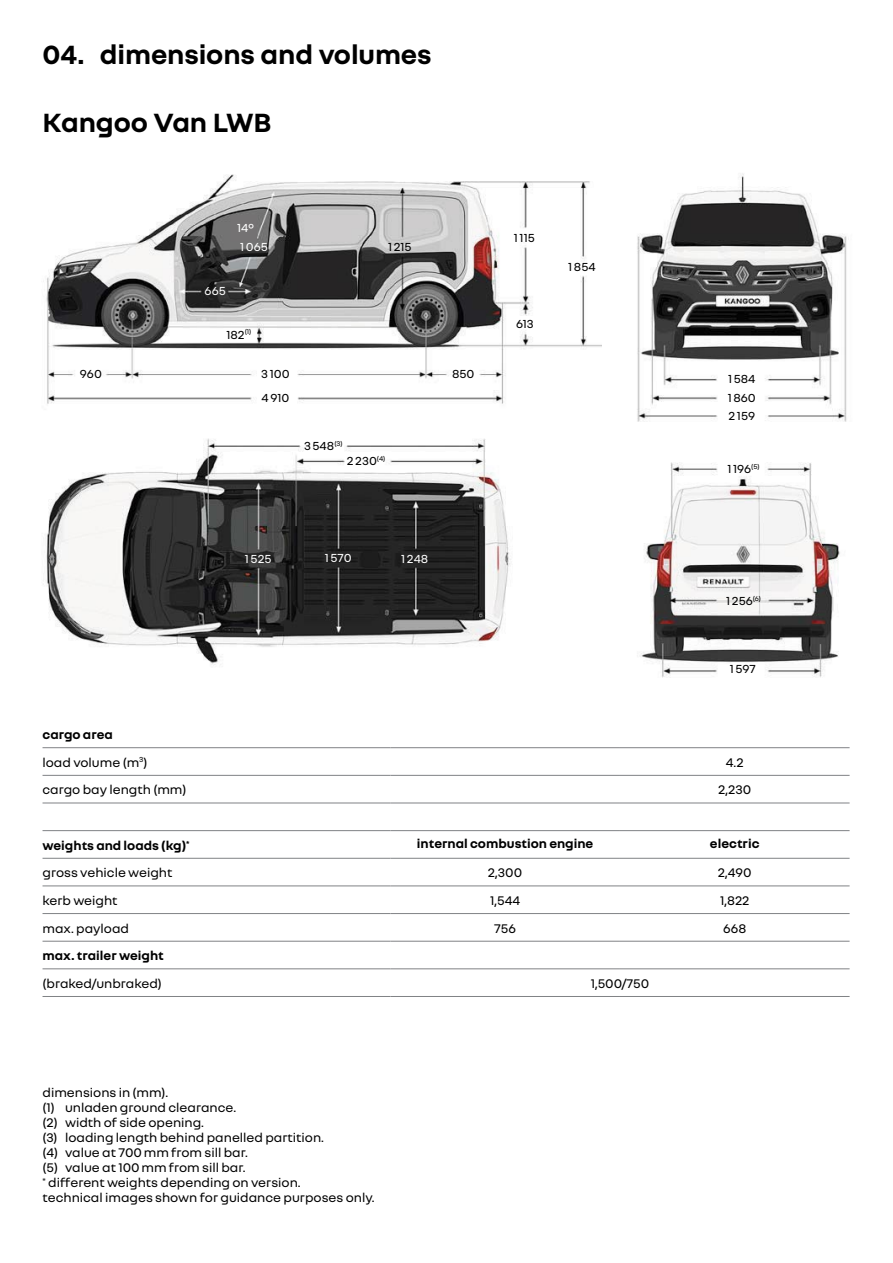
<style>
.page{position:relative;width:893px;height:1263px;background:#fff}
.page>*{position:absolute;margin:0;border:0;box-sizing:border-box;transform-origin:0 0}
.t1{font:700 28.5px "Nouvel R";letter-spacing:-.005em;color:#000}
.t2{font:16.8px "Nouvel R";color:#000}
.t3{font:700 16.8px "Nouvel R";color:#000}
.t4{font:13.5px/15px "Nouvel R";color:#000}
.t5{font:700 13.5px "Nouvel R";color:#000}
.t6{font:12.6px/23.7px "Nouvel R";color:#000}
.t7{font:12.6px "Nouvel R";color:#fff}
.s1{font-weight:700}
</style>
<div class="page">
<hr style="left:43px;top:747px;width:347px;height:1px;background:#808285">
<hr style="left:43px;top:830px;width:347px;height:1px;background:#808285">
<hr style="left:43px;top:858px;width:347px;height:1px;background:#808285">
<hr style="left:390px;top:747px;width:230px;height:1px;background:#808285">
<hr style="left:620px;top:747px;width:230px;height:1px;background:#808285">
<hr style="left:43px;top:775px;width:347px;height:1px;background:#808285">
<hr style="left:390px;top:775px;width:230px;height:1px;background:#808285">
<hr style="left:620px;top:775px;width:230px;height:1px;background:#808285">
<hr style="left:43px;top:803px;width:347px;height:1px;background:#808285">
<hr style="left:390px;top:803px;width:230px;height:1px;background:#808285">
<hr style="left:620px;top:803px;width:230px;height:1px;background:#808285">
<hr style="left:390px;top:830px;width:230px;height:1px;background:#808285">
<hr style="left:620px;top:830px;width:230px;height:1px;background:#808285">
<hr style="left:390px;top:858px;width:230px;height:1px;background:#808285">
<hr style="left:620px;top:858px;width:230px;height:1px;background:#808285">
<hr style="left:43px;top:886px;width:347px;height:1px;background:#808285">
<hr style="left:390px;top:886px;width:230px;height:1px;background:#808285">
<hr style="left:620px;top:886px;width:230px;height:1px;background:#808285">
<hr style="left:43px;top:913px;width:347px;height:1px;background:#808285">
<hr style="left:390px;top:913px;width:230px;height:1px;background:#808285">
<hr style="left:620px;top:913px;width:230px;height:1px;background:#808285">
<hr style="left:43px;top:941px;width:347px;height:1px;background:#808285">
<hr style="left:390px;top:941px;width:230px;height:1px;background:#808285">
<hr style="left:620px;top:941px;width:230px;height:1px;background:#808285">
<hr style="left:43px;top:968px;width:347px;height:1px;background:#808285">
<hr style="left:43px;top:996px;width:347px;height:1px;background:#808285">
<hr style="left:390px;top:968px;width:230px;height:1px;background:#808285">
<hr style="left:620px;top:968px;width:230px;height:1px;background:#808285">
<hr style="left:390px;top:996px;width:230px;height:1px;background:#808285">
<hr style="left:620px;top:996px;width:230px;height:1px;background:#808285">
<img style="left:601px;top:173px;width:246px;height:505px">
<img style="left:43px;top:438px;width:468px;height:227px">
<img style="left:46px;top:174px;width:555px;height:230px">
<h1 class="t1" style="left:43px;top:36px;width:391px">04. dimensions and volumes</h1>
<h1 class="t1" style="left:43px;top:104px;width:231px">Kangoo Van LWB</h1>
<p class="t7" style="left:237px;top:220px;width:19px">14°</p>
<p class="t7" style="left:205px;top:283px;width:23px">665</p>
<p class="t7" style="left:240px;top:239px;width:29px">1065</p>
<p class="t6" style="left:226px;top:322px;width:27px">182<sup>(1)</sup></p>
<p class="t6" style="left:388px;top:235px;width:25px">1215</p>
<p class="t6" style="left:261px;top:361px;width:30px">3100<br>4910</p>
<p class="t6" style="left:80px;top:361px;width:24px">960</p>
<p class="t6" style="left:452px;top:361px;width:24px">850</p>
<p class="t6" style="left:304px;top:434px;width:40px">3548<sup>(3)</sup></p>
<p class="t6" style="left:347px;top:449px;width:40px">2230<sup>(4)</sup></p>
<p class="t7" style="left:245px;top:550px;width:28px">1525</p>
<p class="t7" style="left:325px;top:550px;width:28px">1570</p>
<p class="t7" style="left:401px;top:550px;width:29px">1248</p>
<p class="t6" style="left:514px;top:225px;width:22px">1115</p>
<p class="t6" style="left:516px;top:312px;width:19px">613</p>
<p class="t6" style="left:568px;top:255px;width:29px">1854</p>
<p class="t4" style="left:43px;top:720px;width:106px;line-height:27.5px"><span class="s1">cargo area<br></span>load volume (m<sup>3</sup>)</p>
<p class="t6" style="left:728px;top:366px;width:29px">1584</p>
<p class="t6" style="left:728px;top:403px;width:28px">2159</p>
<p class="t6" style="left:728px;top:385px;width:30px">1860</p>
<p class="t6" style="left:727px;top:456px;width:34px">1196<sup>(5)</sup></p>
<p class="t6" style="left:726px;top:588px;width:36px">1256<sup>(6)</sup></p>
<p class="t6" style="left:730px;top:657px;width:27px">1597</p>
<p class="t4" style="left:726px;top:754px;width:19px">4.2</p>
<p class="t2" style="left:33px;top:774px;width:151px">with fixed partition</p>
<p class="t4" style="left:43px;top:782px;width:145px">cargo bay length (mm)</p>
<p class="t4" style="left:718px;top:782px;width:35px">2,230</p>
<p class="t5" style="left:43px;top:837px;width:149px">weights and loads (kg)<sup>*</sup></p>
<p class="t5" style="left:417px;top:834px;width:178px">internal combustion engine</p>
<p class="t5" style="left:710px;top:834px;width:51px">electric</p>
<p class="t4" style="left:43px;top:865px;width:131px">gross vehicle weight</p>
<p class="t4" style="left:488px;top:865px;width:36px">2,300</p>
<p class="t4" style="left:718px;top:865px;width:35px">2,490</p>
<p class="t4" style="left:43px;top:892px;width:77px">kerb weight</p>
<p class="t4" style="left:490px;top:892px;width:32px">1,544</p>
<p class="t4" style="left:720px;top:892px;width:31px">1,822</p>
<p class="t4" style="left:43px;top:920px;width:88px">max. payload</p>
<p class="t4" style="left:494px;top:920px;width:23px">756</p>
<p class="t4" style="left:723px;top:920px;width:25px">668</p>
<p class="t5" style="left:43px;top:947px;width:123px">max. trailer weight</p>
<p class="t4" style="left:43px;top:975px;width:121px">(braked/unbraked)</p>
<p class="t4" style="left:591px;top:975px;width:60px">1,500/750</p>
<p class="t3" style="left:33px;top:916px;width:61px">version</p>
<p class="t3" style="left:33px;top:1074px;width:152px">max. trailer weight</p>
<p class="t2" style="left:33px;top:1113px;width:150px">(braked/unbraked)</p>
<p class="t4" style="left:43px;top:1084px;width:334px">dimensions in (mm).<br>(1) unladen ground clearance.<br>(2) width of side opening.<br>(3) loading length behind panelled partition.<br>(4) value at 700mm from sill bar.<br>(5) value at 100mm from sill bar.<br><sup>*</sup> different weights depending on version.<br>technical images shown for guidance purposes only.</p>
</div>
